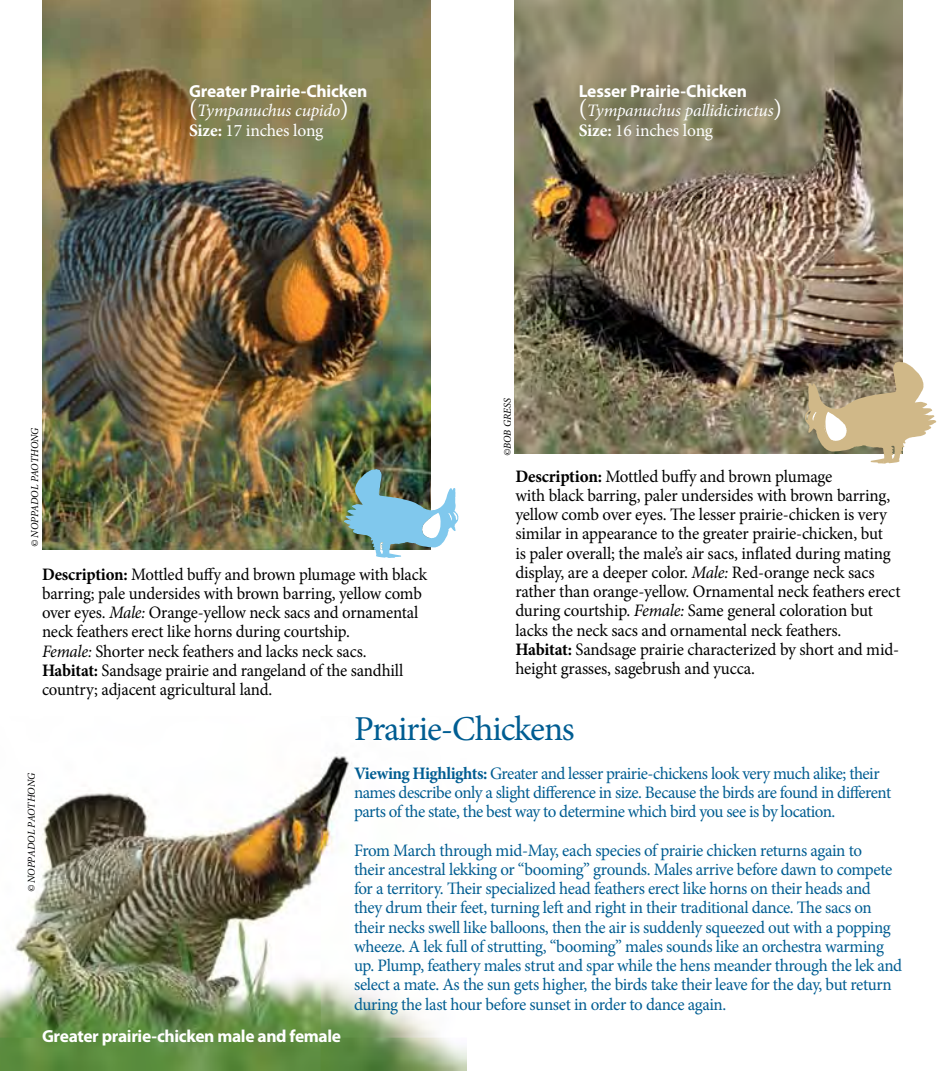
<style>
.page{position:relative;width:945px;height:1071px;background:#fff}
.page>*{position:absolute;margin:0;border:0;box-sizing:border-box;transform-origin:0 0}
.t1{font:35px "Minion Pro";letter-spacing:-.03em;color:#005d92}
.t2{font:17.5px/19.2px "Minion Pro";letter-spacing:-.025em;color:#005d92}
.t3{font:17.5px/19.2px "Minion Pro";letter-spacing:-.01em;color:#000}
.t4{font:17.5px/19.2px "Minion Pro";letter-spacing:-.01em;color:#000;scale:.96 1}
.t5{font:italic 17.5px/19.2px "Minion Pro";letter-spacing:-.02em;color:#fff}
.t6{font:700 17.5px "Myriad Pro";letter-spacing:-.02em;color:#fff}
.t7{font:italic 10.5px "Minion Pro";letter-spacing:.02em;color:#000}
.s1{font-style:normal;font-size:24.5px}
.s2{font-weight:700;font-style:normal}
.s3{font-style:normal}
.s4{font-weight:700}
.s5{font-style:italic}
</style>
<div class="page">
<img style="left:515px;top:0;width:388px;height:453px">
<img style="left:42px;top:0;width:388px;height:550px">
<img style="left:0;top:753px;width:466px;height:318px">
<img style="left:344px;top:468px;width:115px;height:90px">
<svg style="left:805px;top:361px;width:132px;height:103px"></svg>
<p class="t6" style="left:189px;top:80px;width:180px">Greater Prairie-Chicken</p>
<p class="t5" style="left:189px;top:101px;width:161px"><span class="s1">(</span>Tympanuchus cupido<span class="s1">)<br></span><span class="s2">Size:</span> <span class="s3">17 inches long</span></p>
<p class="t6" style="left:579px;top:80px;width:170px">Lesser Prairie-Chicken</p>
<p class="t5" style="left:579px;top:101px;width:205px"><span class="s1">(</span>Tympanuchus pallidicinctus<span class="s1">)<br></span><span class="s2">Size:</span> <span class="s3">16 inches long</span></p>
<p class="t7" style="left:500px;top:456px;width:60px;rotate:-90deg">©bob gress</p>
<p class="t7" style="left:28px;top:547px;width:121px;rotate:-90deg">© noppadol paothong</p>
<p class="t3" style="left:515px;top:467px;width:387px"><span class="s4">Description:</span> Mottled buffy and brown plumage<br>with black barring, paler undersides with brown barring, yellow comb over eyes. The lesser prairie-chicken is very similar in appearance to the greater prairie-chicken, but<br>is paler overall; the male’s air sacs, inflated during mating display, are a deeper color. <span class="s5">Male:</span> Red-orange neck sacs rather than orange-yellow. Ornamental neck feathers erect during courtship. <span class="s5">Female:</span> Same general coloration but lacks the neck sacs and ornamental neck feathers.<br><span class="s4">Habitat:</span> Sandsage prairie characterized by short and mid&shy;height grasses, sagebrush and yucca.</p>
<p class="t4" style="left:42px;top:565px;width:403px"><span class="s4">Description:</span> Mottled buffy and brown plumage with black barring; pale undersides with brown barring, yellow comb over eyes. <span class="s5">Male:</span> Orange-yellow neck sacs and ornamental neck feathers erect like horns during courtship.<br><span class="s5">Female:</span> Shorter neck feathers and lacks neck sacs.<br><span class="s4">Habitat:</span> Sandsage prairie and rangeland of the sandhill country; adjacent agricultural land.</p>
<h1 class="t1" style="left:354px;top:706px;width:222px">Prairie-Chickens</h1>
<p class="t2" style="left:354px;top:764px;width:539px"><span class="s4">Viewing Highlights:</span> Greater and lesser prairie-chickens look very much alike; their names describe only a slight difference in size. Because the birds are found in different parts of the state, the best way to determine which bird you see is by location.</p>
<p class="t2" style="left:354px;top:841px;width:550px">From March through mid-May, each species of prairie chicken returns again to<br>their ancestral lekking or “booming” grounds. Males arrive before dawn to compete for a territory. Their specialized head feathers erect like horns on their heads and they drum their feet, turning left and right in their traditional dance. The sacs on their necks swell like balloons, then the air is suddenly squeezed out with a popping wheeze. A lek full of strutting, “booming” males sounds like an orchestra warming up. Plump, feathery males strut and spar while the hens meander through the lek and select a mate. As the sun gets higher, the birds take their leave for the day, but return during the last hour before sunset in order to dance again.</p>
<p class="t7" style="left:24px;top:892px;width:121px;rotate:-90deg">© Noppadol paothong</p>
<p class="t6" style="left:42px;top:1025px;width:301px">Greater prairie-chicken male and female</p>
</div>
